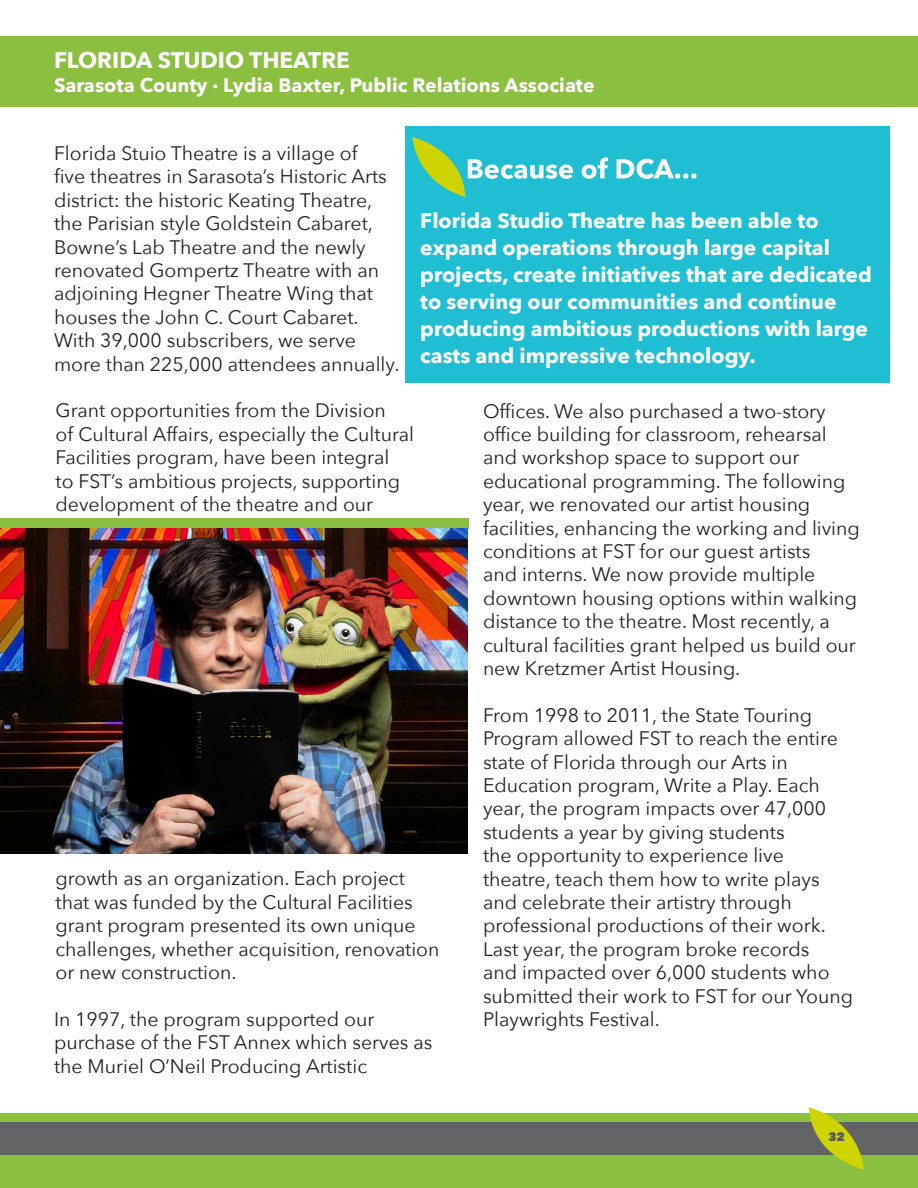
<style>
.page{position:relative;width:918px;height:1188px;background:#fff}
.page>*{position:absolute;margin:0;border:0;box-sizing:border-box;transform-origin:0 0}
.titles{font:700 22.5px "Avenir Next";color:#fff}
.t1{font:700 21px/27px "Avenir Next";color:#fff}
.t2{font:19.5px/23.4px "Avenir Next";color:#231f20}
.titles-2{font:700 19.5px "Avenir Next";color:#fff}
.t3{font:800 12px "Avenir Next";color:#57585a}
</style>
<div class="page">
<div style="left:0;top:1155px;width:918px;height:33px;background:#8abf3f"></div>
<div style="left:0;top:1114px;width:918px;height:8px;background:#8cbe3f"></div>
<div style="left:0;top:1122px;width:918px;height:33px;background:#616365"></div>
<svg style="left:808px;top:1107px;width:56px;height:63px"></svg>
<div style="left:0;top:36px;width:918px;height:70px;background:#8abf3f"></div>
<div style="left:405px;top:126px;width:485px;height:257px;background:#20bed3"></div>
<div style="left:0;top:518px;width:468px;height:11px;background:#89bf40"></div>
<img style="left:0;top:529px;width:468px;height:325px">
<svg style="left:412px;top:137px;width:285px;height:60px"></svg>
<p class="titles" style="left:54px;top:41px;width:297px">FLORIDA STUDIO THEATRE</p>
<p class="titles-2" style="left:54px;top:68px;width:542px">Sarasota County · Lydia Baxter, Public Relations Associate</p>
<p class="t2" style="left:54px;top:141px;width:347px">Florida Stuio Theatre is a village of<br>five theatres in Sarasota’s Historic Arts district: the historic Keating Theatre, the Parisian style Goldstein Cabaret, Bowne’s Lab Theatre and the newly renovated Gompertz Theatre with an adjoining Hegner Theatre Wing that houses the John C. Court Cabaret.<br>With 39,000 subscribers, we serve more than 225,000 attendees annually.</p>
<p class="t2" style="left:56px;top:398px;width:360px">Grant opportunities from the Division<br>of Cultural Affairs, especially the Cultural Facilities program, have been integral<br>to FST’s ambitious projects, supporting development of the theatre and our</p>
<p class="t1" style="left:420px;top:207px;width:453px">Florida Studio Theatre has been able to expand operations through large capital projects, create initiatives that are dedicated to serving our communities and continue producing ambitious productions with large casts and impressive technology.</p>
<p class="t2" style="left:483px;top:398px;width:378px">Offices. We also purchased a two-story office building for classroom, rehearsal and workshop space to support our educational programming. The following year, we renovated our artist housing facilities, enhancing the working and living conditions at FST for our guest artists<br>and interns. We now provide multiple downtown housing options within walking distance to the theatre. Most recently, a cultural facilities grant helped us build our new Kretzmer Artist Housing.</p>
<p class="t2" style="left:483px;top:703px;width:372px">From 1998 to 2011, the State Touring Program allowed FST to reach the entire state of Florida through our Arts in Education program, Write a Play. Each year, the program impacts over 47,000 students a year by giving students<br>the opportunity to experience live theatre, teach them how to write plays and celebrate their artistry through professional productions of their work.<br>Last year, the program broke records<br>and impacted over 6,000 students who submitted their work to FST for our Young Playwrights Festival.</p>
<p class="t2" style="left:56px;top:866px;width:386px">growth as an organization. Each project that was funded by the Cultural Facilities grant program presented its own unique challenges, whether acquisition, renovation or new construction.</p>
<p class="t2" style="left:54px;top:1006px;width:380px">In 1997, the program supported our purchase of the FST Annex which serves as the Muriel O’Neil Producing Artistic</p>
<p class="t3" style="left:828px;top:1129px;width:18px">32</p>
</div>
